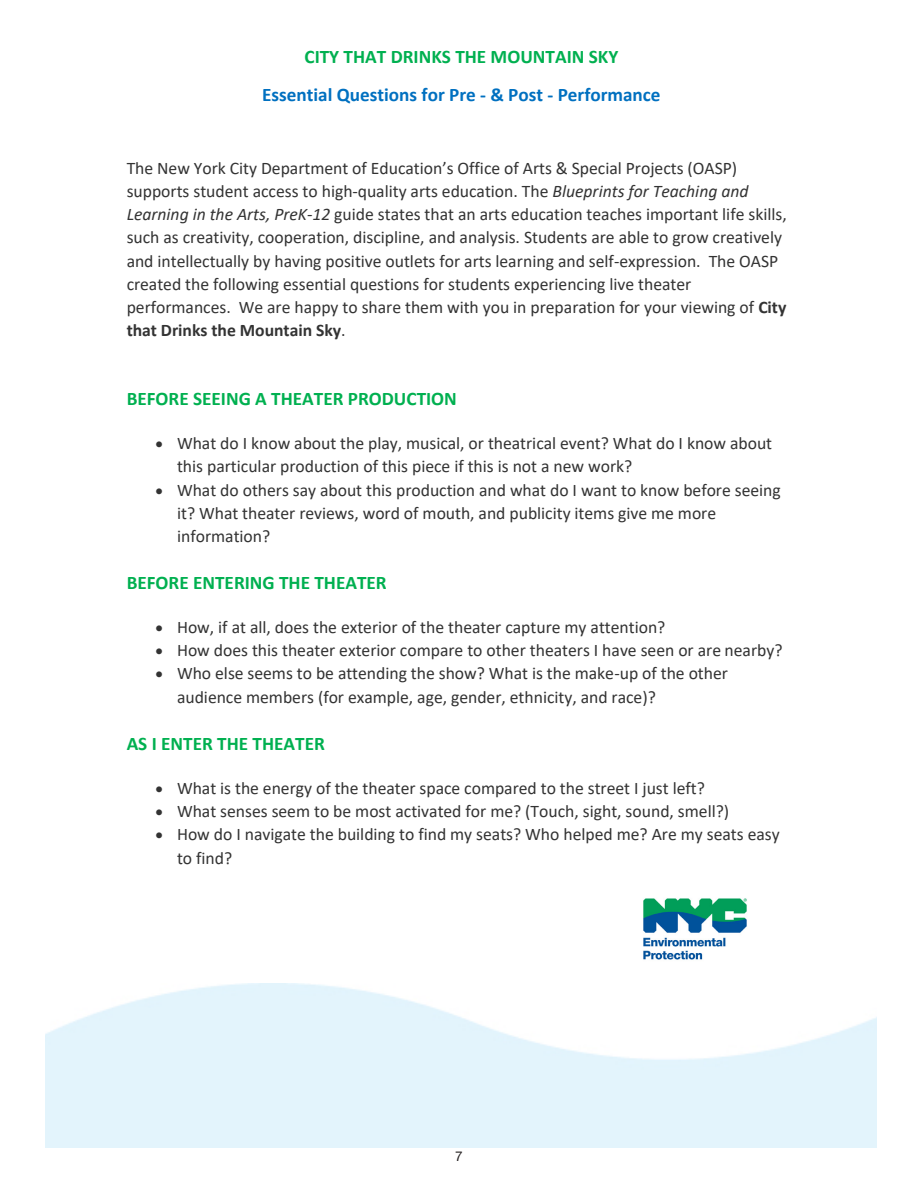
<style>
.page{position:relative;width:918px;height:1188px;background:#fff}
.page>*{position:absolute;margin:0;border:0;box-sizing:border-box;transform-origin:0 0}
.t1{font:700 19.2px "Calibri";color:#00b050}
.t2{font:700 19.2px/38px "Calibri";color:#0070c0;text-align:center}
.t3{font:17.7px/23.2px "Calibri";color:#333}
.t4{font:13.5px "Helvetica Neue";color:#231f20}
.s1{color:#00b050}
.s2{font-style:italic}
.s3{font-weight:700}
</style>
<div class="page">
<img style="left:643px;top:898px;width:104px;height:62px">
<p class="t2" style="left:262px;top:38px;width:400px"><span class="s1">CITY THAT DRINKS THE MOUNTAIN SKY<br></span>Essential Questions for Pre - &amp; Post - Performance</p>
<p class="t3" style="left:127px;top:156px;width:662px">The New York City Department of Education’s Office of Arts &amp; Special Projects (OASP) supports student access to high-quality arts education. The <span class="s2">Blueprints for Teaching and Learning in the Arts, PreK-12</span> guide states that an arts education teaches important life skills, such as creativity, cooperation, discipline, and analysis. Students are able to grow creatively and intellectually by having positive outlets for arts learning and self-expression. The OASP created the following essential questions for students experiencing live theater performances. We are happy to share them with you in preparation for your viewing of <span class="s3">City that Drinks the Mountain Sky</span>.</p>
<p class="t1" style="left:127px;top:385px;width:332px">BEFORE SEEING A THEATER PRODUCTION</p>
<p class="t3" style="left:177px;top:431px;width:597px;text-indent:-22px">• What do I know about the play, musical, or theatrical event? What do I know about this particular production of this piece if this is not a new work?</p>
<p class="t3" style="left:177px;top:478px;width:605px;text-indent:-22px">• What do others say about this production and what do I want to know before seeing it? What theater reviews, word of mouth, and publicity items give me more information?</p>
<p class="t1" style="left:127px;top:569px;width:262px">BEFORE ENTERING THE THEATER</p>
<p class="t3" style="left:156px;top:615px;width:511px">• How, if at all, does the exterior of the theater capture my attention?</p>
<p class="t3" style="left:156px;top:638px;width:628px">• How does this theater exterior compare to other theaters I have seen or are nearby?</p>
<p class="t3" style="left:177px;top:661px;width:552px;text-indent:-22px">• Who else seems to be attending the show? What is the make-up of the other audience members (for example, age, gender, ethnicity, and race)?</p>
<p class="t1" style="left:127px;top:730px;width:200px">AS I ENTER THE THEATER</p>
<p class="t3" style="left:156px;top:776px;width:551px">• What is the energy of the theater space compared to the street I just left?</p>
<p class="t3" style="left:156px;top:799px;width:575px">• What senses seem to be most activated for me? (Touch, sight, sound, smell?)</p>
<p class="t3" style="left:177px;top:822px;width:604px;text-indent:-22px">• How do I navigate the building to find my seats? Who helped me? Are my seats easy to find?</p>
<p class="t4" style="left:455px;top:1148px;width:9px">7</p>
</div>
